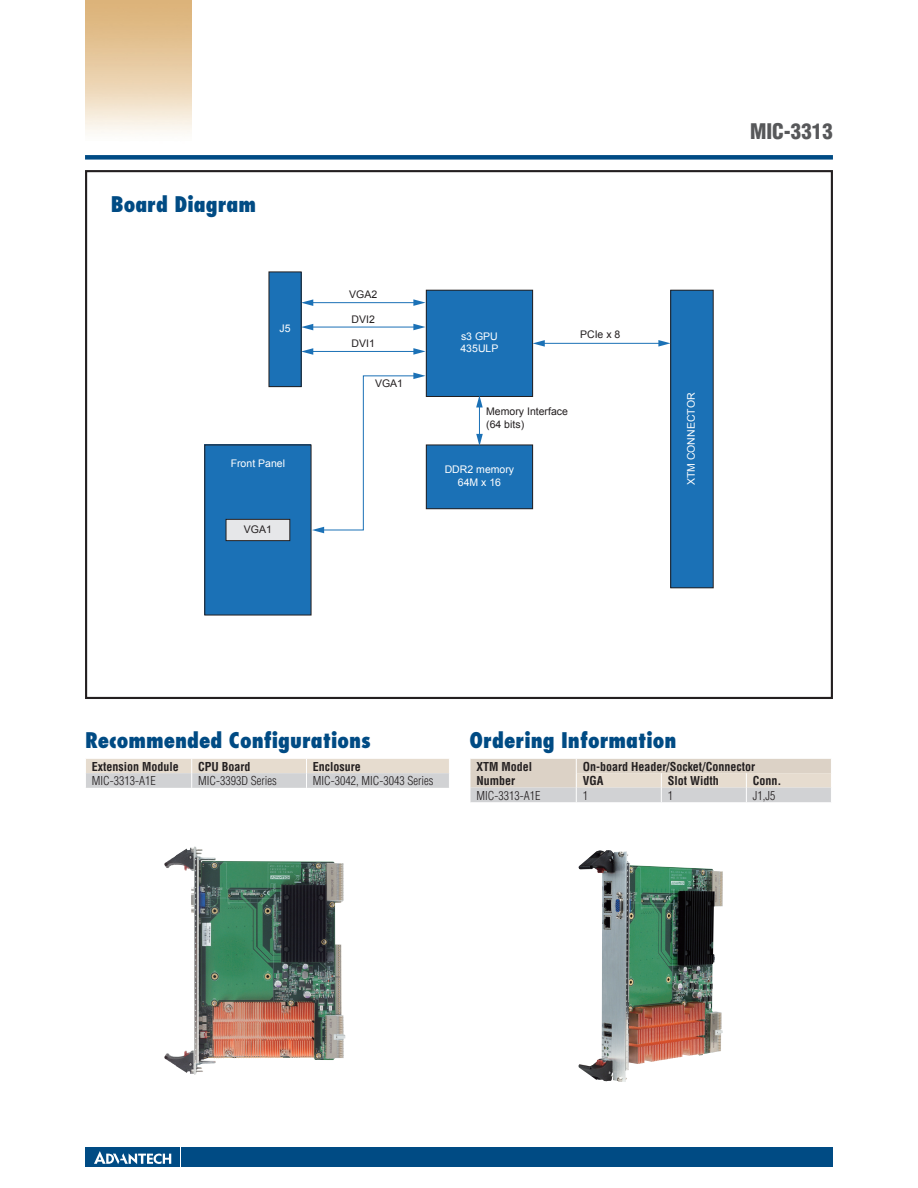
<style>
.page{position:relative;width:918px;height:1188px;background:#fff}
.page>*{position:absolute;margin:0;border:0;box-sizing:border-box;transform-origin:0 0}
.t1{font:800 condensed 21px "Futura";color:#004b84}
.t2{font:900 condensed 21px "Helvetica";color:#57585a}
.t3{font:700 condensed 12px/13.5px "Helvetica";color:#231f20}
.t4{font:300 condensed 12px "Helvetica";color:#231f20}
.t5{font:10.5px/12.6px "Arial";color:#fff}
.t6{font:10.5px/12.6px "Arial";color:#231f20}
</style>
<div class="page">
<div style="left:85px;top:155px;width:748px;height:5px;background:#004b84"></div>
<div style="left:182px;top:1147px;width:651px;height:20px;background:#004b84"></div>
<div style="left:85px;top:1147px;width:95px;height:20px;background:#004b84"></div>
<svg style="left:94px;top:1151px;width:77px;height:13px"></svg>
<div style="left:85px;top:170px;width:748px;height:529px;background:#fff;border:2px solid #231f20"></div>
<svg style="left:86px;top:759px;width:363px;height:29px;background:#dbd7d2"></svg>
<svg style="left:470px;top:759px;width:361px;height:43px;background:#dbd5cd"></svg>
<div style="left:426px;top:290px;width:107px;height:106px;background:#1b71b6"></div>
<div style="left:426px;top:290px;width:107px;height:107px;border:1px solid #231f20"></div>
<div style="left:205px;top:445px;width:106px;height:170px;background:#1b71b6"></div>
<div style="left:204px;top:445px;width:107px;height:170px;border:1px solid #231f20"></div>
<div style="left:671px;top:290px;width:42px;height:298px;background:#1b71b6"></div>
<div style="left:670px;top:290px;width:44px;height:298px;border:1px solid #231f20"></div>
<div style="left:226px;top:519px;width:64px;height:22px;background:#e6e7e9"></div>
<div style="left:226px;top:519px;width:64px;height:22px;border:1px solid #231f20"></div>
<div style="left:426px;top:445px;width:107px;height:64px;background:#1b71b6"></div>
<div style="left:426px;top:445px;width:107px;height:64px;border:1px solid #231f20"></div>
<hr style="left:311px;top:302px;width:105px;height:1px;background:#1b71b6">
<svg style="left:413px;top:299px;width:13px;height:7px"></svg>
<svg style="left:302px;top:299px;width:11px;height:7px"></svg>
<hr style="left:311px;top:327px;width:105px;height:1px;background:#1b71b6">
<svg style="left:413px;top:324px;width:13px;height:6px"></svg>
<svg style="left:302px;top:324px;width:11px;height:6px"></svg>
<hr style="left:311px;top:351px;width:105px;height:1px;background:#1b71b6">
<svg style="left:413px;top:348px;width:13px;height:7px"></svg>
<svg style="left:302px;top:348px;width:11px;height:7px"></svg>
<hr style="left:543px;top:343px;width:118px;height:1px;background:#1b71b6">
<svg style="left:658px;top:340px;width:13px;height:7px"></svg>
<svg style="left:533px;top:340px;width:12px;height:7px"></svg>
<hr style="left:479px;top:405px;width:1px;height:31px;background:#1b71b6">
<svg style="left:476px;top:434px;width:7px;height:12px"></svg>
<svg style="left:476px;top:395px;width:7px;height:12px"></svg>
<svg style="left:312px;top:373px;width:114px;height:160px"></svg>
<div style="left:269px;top:272px;width:32px;height:115px;background:#1b71b6"></div>
<div style="left:269px;top:272px;width:33px;height:115px;border:1px solid #231f20"></div>
<img style="left:164px;top:846px;width:181px;height:229px">
<img style="left:578px;top:850px;width:145px;height:232px">
<h1 class="t1" style="left:111px;top:191px;width:147px">Board Diagram</h1>
<p class="t5" style="left:280px;top:322px;width:13px">J5</p>
<p class="t5" style="left:231px;top:457px;width:56px">Front Panel</p>
<p class="t6" style="left:244px;top:523px;width:30px">VGA1</p>
<p class="t6" style="left:349px;top:288px;width:30px">VGA2</p>
<p class="t6" style="left:352px;top:313px;width:25px">DVI2</p>
<p class="t6" style="left:352px;top:337px;width:25px">DVI1</p>
<p class="t6" style="left:375px;top:377px;width:30px">VGA1</p>
<p class="t5" style="left:460px;top:330px;width:39px">s3 GPU<br>435ULP</p>
<p class="t6" style="left:580px;top:328px;width:42px">PCIe x 8</p>
<p class="t6" style="left:486px;top:405px;width:83px">Memory Interface (64 bits)</p>
<p class="t5" style="left:445px;top:463px;width:71px;text-align:center">DDR2 memory<br>64M x 16</p>
<h1 class="t2" style="left:750px;top:119px;width:84px">MIC-3313</h1>
<p class="t5" style="left:685px;top:485px;width:94px;rotate:-90deg">XTM CONNECTOR</p>
<h1 class="t1" style="left:85px;top:727px;width:287px">Recommended Configurations</h1>
<p class="t3" style="left:92px;top:759px;width:88px">Extension Module</p>
<p class="t3" style="left:198px;top:759px;width:54px">CPU Board</p>
<p class="t3" style="left:313px;top:759px;width:49px">Enclosure</p>
<p class="t4" style="left:92px;top:774px;width:65px">MIC-3313-A1E</p>
<p class="t4" style="left:198px;top:774px;width:80px">MIC-3393D Series</p>
<p class="t4" style="left:313px;top:774px;width:122px">MIC-3042, MIC-3043 Series</p>
<h1 class="t1" style="left:470px;top:727px;width:208px">Ordering Information</h1>
<p class="t3" style="left:476px;top:760px;width:57px">XTM Model<br>Number</p>
<p class="t3" style="left:583px;top:759px;width:174px;line-height:14.4px">On-board Header/Socket/Connector<br>VGA</p>
<p class="t3" style="left:668px;top:774px;width:53px">Slot Width</p>
<p class="t3" style="left:753px;top:774px;width:30px">Conn.</p>
<p class="t4" style="left:476px;top:788px;width:65px">MIC-3313-A1E</p>
<p class="t4" style="left:583px;top:788px;width:7px">1</p>
<p class="t4" style="left:668px;top:788px;width:7px">1</p>
<p class="t4" style="left:753px;top:788px;width:24px">J1,J5</p>
</div>
